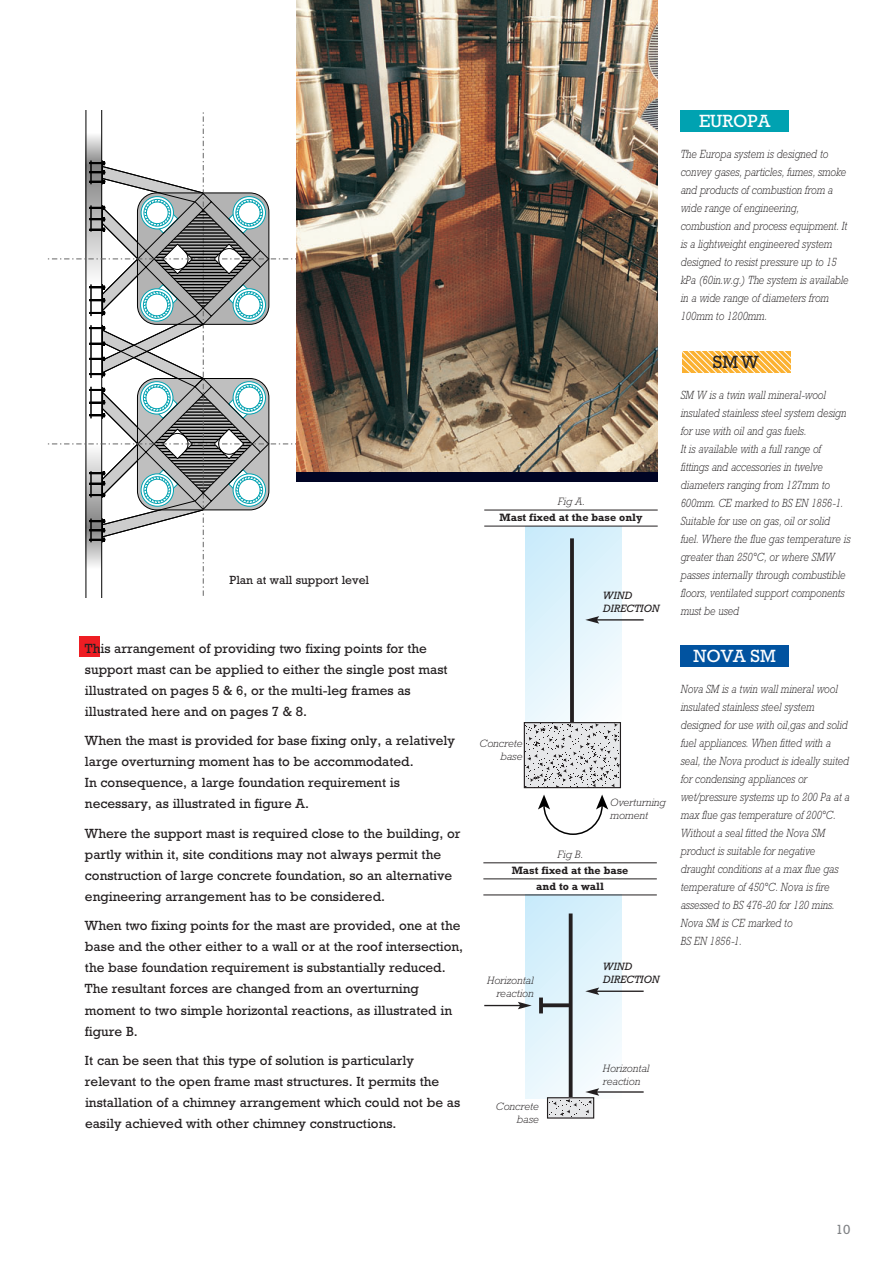
<style>
.page{position:relative;width:893px;height:1263px;background:#fff}
.page>*{position:absolute;margin:0;border:0;box-sizing:border-box;transform-origin:0 0}
.t1{font:18px "M Rockwell";letter-spacing:-.005em;color:#fff}
.t2{font:18px "M Rockwell";color:#231f20}
.t3{font:13.5px/21px "M Rockwell";color:#231f20}
.t4{font:13.5px "M Rockwell";color:#808285}
.t5{font:italic 300 12px/18px "M Rockwell";color:#231f20;scale:.85 1}
.t6{font:12px "M Rockwell";color:#231f20}
.t7{font:italic 300 10.8px/12.9px "M Rockwell";color:#231f20;text-align:right}
.t8{font:700 10.8px/16px "M Rockwell";color:#231f20;text-align:center}
.t9{font:italic 10.8px/12.9px "M Rockwell";color:#231f20}
</style>
<div class="page">
<div style="left:79px;top:636px;width:21px;height:20px;background:#ee1d23"></div>
<svg style="left:682px;top:351px;width:109px;height:22px;background:#fbc15d"></svg>
<hr style="left:596px;top:619px;width:47px;height:1px;background:#231f20">
<svg style="left:524px;top:527px;width:97px;height:261px;background:#d5e2e8"></svg>
<hr style="left:484px;top:509px;width:173px;height:1px;background:#231f20">
<hr style="left:484px;top:526px;width:173px;height:1px;background:#231f20">
<hr style="left:596px;top:990px;width:47px;height:2px;background:#231f20">
<hr style="left:596px;top:1091px;width:47px;height:1px;background:#231f20">
<hr style="left:484px;top:1005px;width:36px;height:1px;background:#231f20">
<svg style="left:518px;top:895px;width:103px;height:222px"></svg>
<div style="left:680px;top:110px;width:109px;height:22px;background:#00a2b1"></div>
<div style="left:680px;top:645px;width:109px;height:22px;background:#0153a0"></div>
<svg style="left:47px;top:110px;width:249px;height:487px"></svg>
<hr style="left:483px;top:862px;width:174px;height:1px;background:#231f20">
<hr style="left:483px;top:878px;width:174px;height:1px;background:#231f20">
<hr style="left:483px;top:894px;width:174px;height:1px;background:#231f20">
<img style="left:296px;top:0;width:362px;height:472px">
<div style="left:296px;top:472px;width:362px;height:10px;background:#000424"></div>
<svg style="left:538px;top:794px;width:70px;height:41px"></svg>
<p class="t6" style="left:229px;top:576px;width:141px">Plan at wall support level</p>
<p class="t3" style="left:85px;top:639px;width:364px">This arrangement of providing two fixing points for the support mast can be applied to either the single post mast illustrated on pages 5 &amp; 6, or the multi-leg frames as illustrated here and on pages 7 &amp; 8.</p>
<p class="t3" style="left:85px;top:731px;width:372px">When the mast is provided for base fixing only, a relatively large overturning moment has to be accommodated.<br>In consequence, a large foundation requirement is necessary, as illustrated in figure A.</p>
<p class="t3" style="left:85px;top:824px;width:377px">Where the support mast is required close to the building, or partly within it, site conditions may not always permit the construction of large concrete foundation, so an alternative engineering arrangement has to be considered.</p>
<p class="t3" style="left:85px;top:916px;width:380px">When two fixing points for the mast are provided, one at the base and the other either to a wall or at the roof intersection, the base foundation requirement is substantially reduced.<br>The resultant forces are changed from an overturning moment to two simple horizontal reactions, as illustrated in figure B.</p>
<p class="t3" style="left:85px;top:1051px;width:377px">It can be seen that this type of solution is particularly relevant to the open frame mast structures. It permits the installation of a chimney arrangement which could not be as easily achieved with other chimney constructions.</p>
<h1 class="t1" style="left:699px;top:115px;width:73px">EUROPA</h1>
<p class="t5" style="left:680px;top:146px;width:199px">The Europa system is designed to convey gases, particles, fumes, smoke and products of combustion from a wide range of engineering, combustion and process equipment. It is a lightweight engineered system designed to resist pressure up to 15 kPa (60in.w.g.) The system is available in a wide range of diameters from<br>100mm to 1200mm.</p>
<p class="t7" style="left:557px;top:496px;width:29px">Fig A.</p>
<p class="t8" style="left:499px;top:510px;width:144px">Mast fixed at the base only</p>
<p class="t9" style="left:603px;top:590px;width:58px">WIND<br>DIRECTION</p>
<h1 class="t2" style="left:713px;top:356px;width:47px">SM W</h1>
<p class="t5" style="left:680px;top:387px;width:201px">SM W is a twin wall mineral-wool insulated stainless steel system design for use with oil and gas fuels.<br>It is available with a full range of fittings and accessories in twelve diameters ranging from 127mm to 600mm. CE marked to BS EN 1856-1.<br>Suitable for use on gas, oil or solid fuel. Where the flue gas temperature is greater than 250°C, or where SMW passes internally through combustible floors, ventilated support components must be used</p>
<p class="t7" style="left:479px;top:738px;width:44px">Concrete base</p>
<p class="t7" style="left:610px;top:796px;width:57px;text-align:left">Overturning moment</p>
<p class="t7" style="left:557px;top:849px;width:28px">Fig B.</p>
<p class="t8" style="left:512px;top:863px;width:118px">Mast fixed at the base and to a wall</p>
<p class="t7" style="left:487px;top:975px;width:48px">Horizontal reaction</p>
<p class="t9" style="left:603px;top:961px;width:58px">WIND<br>DIRECTION</p>
<h1 class="t1" style="left:693px;top:650px;width:84px">NOVA SM</h1>
<p class="t5" style="left:680px;top:681px;width:200px">Nova SM is a twin wall mineral wool insulated stainless steel system designed for use with oil,gas and solid fuel appliances. When fitted with a seal, the Nova product is ideally suited for condensing appliances or wet/pressure systems up to 200 Pa at a max flue gas temperature of 200°C.<br>Without a seal fitted the Nova SM product is suitable for negative draught conditions at a max flue gas temperature of 450°C. Nova is fire assessed to BS 476-20 for 120 mins.<br>Nova SM is CE marked to<br>BS EN 1856-1.</p>
<p class="t7" style="left:495px;top:1100px;width:44px">Concrete base</p>
<p class="t7" style="left:602px;top:1063px;width:48px;text-align:left">Horizontal reaction</p>
<p class="t4" style="left:836px;top:1224px;width:16px">10</p>
</div>
